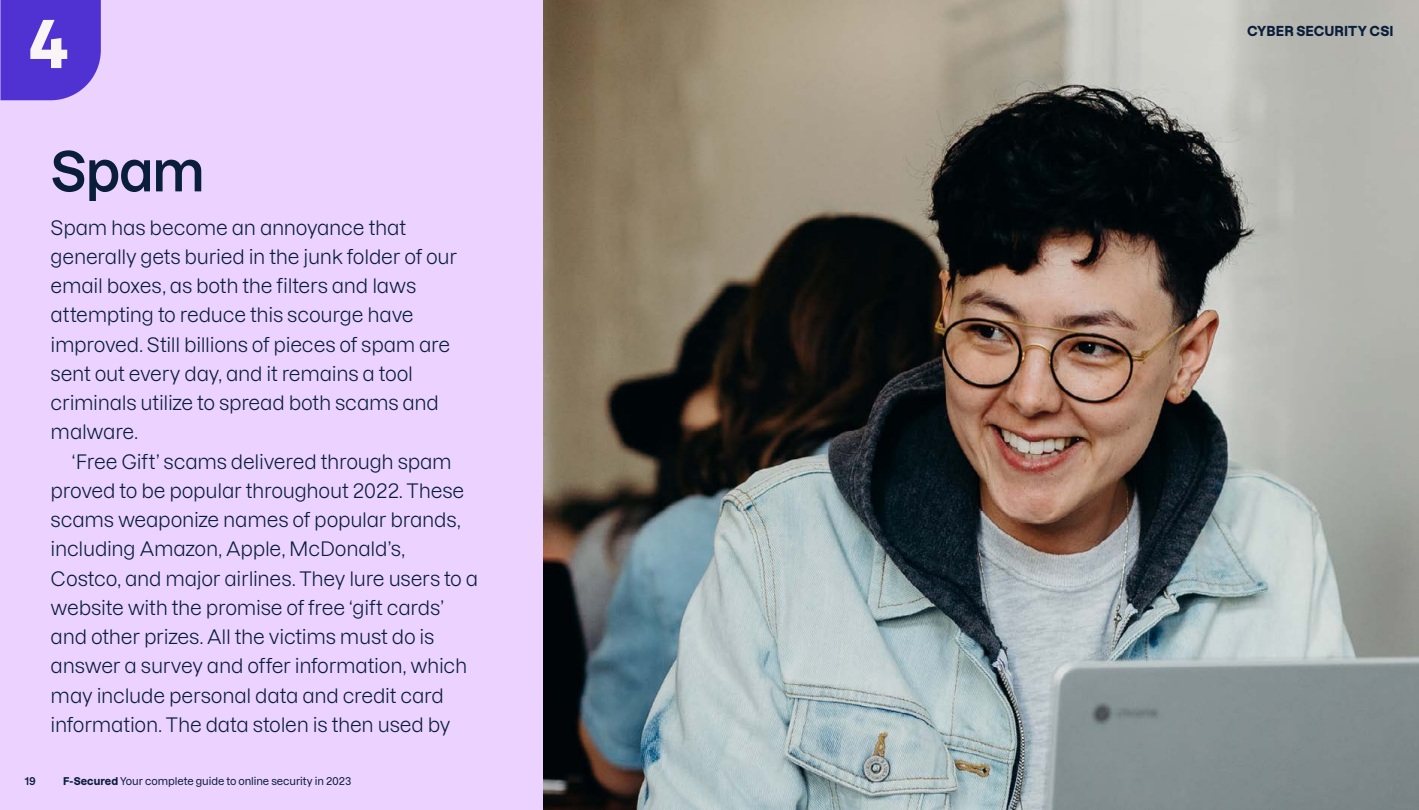
<style>
.page{position:relative;width:1419px;height:810px;background:#fff}
.page>*{position:absolute;margin:0;border:0;box-sizing:border-box;transform-origin:0 0}
.t1{font:700 64.35px "Dazzed";color:#faf5f5}
.t2{font:600 54px "Dazzed";color:#0a1e3c}
.t3{font:19.5px/29.2px "Dazzed";letter-spacing:-.015em;color:#0a1e3c}
.t4{font:700 13.5px "Dazzed";letter-spacing:.005em;color:#0a1e3c}
.t5{font:500 10.5px "Dazzed";letter-spacing:-.01em;color:#0a1e3c}
.t6{font:600 10.5px "Dazzed";color:#0a1e3c}
.s1{font-weight:700}
</style>
<div class="page">
<img style="left:542px;top:0;width:876px;height:810px">
<div style="left:0;top:0;width:542px;height:810px;background:#ebd2ff"></div>
<svg style="left:0;top:0;width:101px;height:100px;background:#593bd4"></svg>
<h1 class="t1" style="left:28px;top:-7px;width:42px">4</h1>
<h2 class="t2" style="left:51px;top:128px;width:156px">Spam</h2>
<p class="t3" style="left:51px;top:211px;width:408px">Spam has become an annoyance that generally gets buried in the junk folder of our email boxes, as both the filters and laws attempting to reduce this scourge have improved. Still billions of pieces of spam are sent out every day, and it remains a tool criminals utilize to spread both scams and malware.</p>
<p class="t3" style="left:51px;top:445px;width:429px;text-indent:21px">‘Free Gift’ scams delivered through spam proved to be popular throughout 2022. These scams weaponize names of popular brands, including Amazon, Apple, McDonald’s, Costco, and major airlines. They lure users to a website with the promise of free ‘gift cards’ and other prizes. All the victims must do is answer a survey and offer information, which may include personal data and credit card information. The data stolen is then used by</p>
<p class="t6" style="left:25px;top:772px;width:13px">19</p>
<p class="t5" style="left:63px;top:772px;width:290px"><span class="s1">F-Secured</span> Your complete guide to online security in 2023</p>
<p class="t4" style="left:1246px;top:21px;width:148px">CYBER SECURITY CSI</p>
</div>
